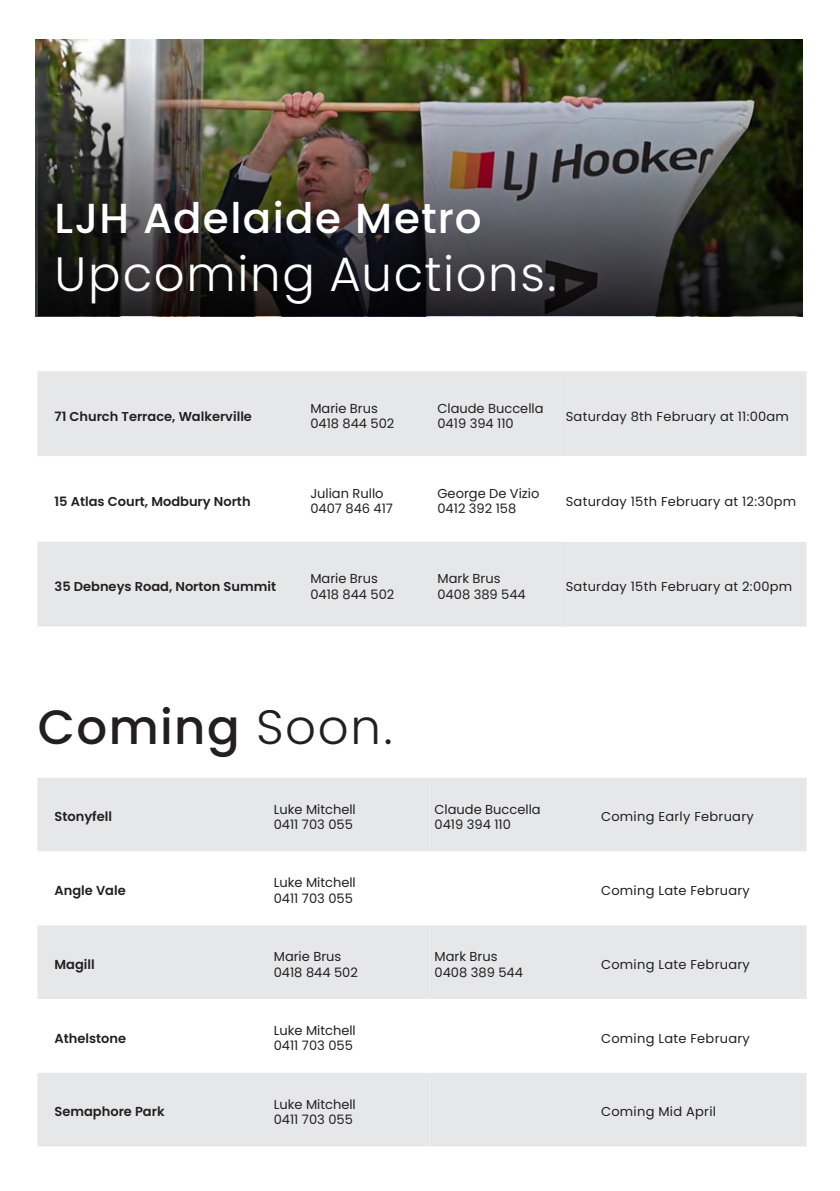
<style>
.page{position:relative;width:840px;height:1191px;background:#fff}
.page>*{position:absolute;margin:0;border:0;box-sizing:border-box;transform-origin:0 0}
.t1{font:300 48.2px "Poppins";letter-spacing:.035em;color:#fff}
.t2{font:500 48.2px "Poppins";letter-spacing:.03em;color:#231f20}
.t3{font:500 42px "Poppins";letter-spacing:.03em;color:#fff}
.t4{font:13px "Poppins";color:#231f20}
.t5{font:600 13px "Poppins";color:#231f20}
.t6{font:12.8px "Poppins";letter-spacing:.02em;color:#231f20}
.t7{font:600 12.8px "Poppins";color:#231f20}
.s1{font-weight:300}
</style>
<div class="page">
<img style="left:38px;top:40px;width:764px;height:276px">
<div style="left:38px;top:371px;width:522px;height:255px;background:#e6e7e9"></div>
<div style="left:560px;top:371px;width:246px;height:255px;background:#e6e7e9"></div>
<svg style="left:38px;top:456px;width:522px;height:85px"></svg>
<div style="left:560px;top:456px;width:246px;height:85px;background:#fff"></div>
<div style="left:37px;top:778px;width:392px;height:368px;background:#e6e7e9"></div>
<div style="left:429px;top:778px;width:377px;height:368px;background:#e6e7e9"></div>
<svg style="left:37px;top:851px;width:392px;height:221px"></svg>
<svg style="left:429px;top:851px;width:377px;height:221px"></svg>
<p class="t3" style="left:54px;top:194px;width:428px">LJH Adelaide Metro</p>
<p class="t1" style="left:54px;top:246px;width:503px">Upcoming Auctions.</p>
<p class="t7" style="left:55px;top:408px;width:199px">71 Church Terrace, Walkerville</p>
<p class="t7" style="left:55px;top:494px;width:197px">15 Atlas Court, Modbury North</p>
<p class="t7" style="left:55px;top:579px;width:223px">35 Debneys Road, Norton Summit</p>
<p class="t4" style="left:310px;top:401px;width:69px">Marie Brus</p>
<p class="t4" style="left:310px;top:416px;width:86px">0418 844 502</p>
<p class="t4" style="left:310px;top:486px;width:75px">Julian Rullo</p>
<p class="t4" style="left:310px;top:501px;width:84px">0407 846 417</p>
<p class="t4" style="left:310px;top:571px;width:69px">Marie Brus</p>
<p class="t4" style="left:310px;top:586px;width:86px">0418 844 502</p>
<p class="t4" style="left:437px;top:401px;width:107px">Claude Buccella</p>
<p class="t4" style="left:437px;top:416px;width:78px">0419 394 110</p>
<p class="t6" style="left:565px;top:408px;width:225px">Saturday 8th February at 11:00am</p>
<p class="t4" style="left:437px;top:486px;width:103px">George De Vizio</p>
<p class="t4" style="left:437px;top:501px;width:80px">0412 392 158</p>
<p class="t6" style="left:565px;top:494px;width:232px">Saturday 15th February at 12:30pm</p>
<p class="t4" style="left:437px;top:571px;width:64px">Mark Brus</p>
<p class="t4" style="left:437px;top:586px;width:90px">0408 389 544</p>
<p class="t6" style="left:565px;top:579px;width:228px">Saturday 15th February at 2:00pm</p>
<p class="t2" style="left:38px;top:699px;width:356px">Coming <span class="s1">Soon.</span></p>
<p class="t5" style="left:54px;top:809px;width:59px">Stonyfell</p>
<p class="t4" style="left:273px;top:801px;width:83px">Luke Mitchell</p>
<p class="t4" style="left:273px;top:817px;width:81px">0411 703 055</p>
<p class="t4" style="left:434px;top:801px;width:107px">Claude Buccella</p>
<p class="t4" style="left:434px;top:817px;width:78px">0419 394 110</p>
<p class="t6" style="left:600px;top:809px;width:154px">Coming Early February</p>
<p class="t5" style="left:54px;top:883px;width:73px">Angle Vale</p>
<p class="t5" style="left:54px;top:956px;width:42px">Magill</p>
<p class="t5" style="left:54px;top:1030px;width:73px">Athelstone</p>
<p class="t5" style="left:54px;top:1104px;width:112px">Semaphore Park</p>
<p class="t4" style="left:273px;top:875px;width:83px">Luke Mitchell</p>
<p class="t4" style="left:273px;top:891px;width:81px">0411 703 055</p>
<p class="t6" style="left:600px;top:883px;width:150px">Coming Late February</p>
<p class="t4" style="left:273px;top:949px;width:69px">Marie Brus</p>
<p class="t4" style="left:273px;top:964px;width:86px">0418 844 502</p>
<p class="t4" style="left:434px;top:949px;width:64px">Mark Brus</p>
<p class="t4" style="left:434px;top:964px;width:90px">0408 389 544</p>
<p class="t6" style="left:600px;top:957px;width:150px">Coming Late February</p>
<p class="t4" style="left:273px;top:1022px;width:83px">Luke Mitchell</p>
<p class="t4" style="left:273px;top:1038px;width:81px">0411 703 055</p>
<p class="t6" style="left:600px;top:1030px;width:150px">Coming Late February</p>
<p class="t4" style="left:273px;top:1096px;width:83px">Luke Mitchell</p>
<p class="t4" style="left:273px;top:1112px;width:81px">0411 703 055</p>
<p class="t6" style="left:600px;top:1104px;width:116px">Coming Mid April</p>
</div>
